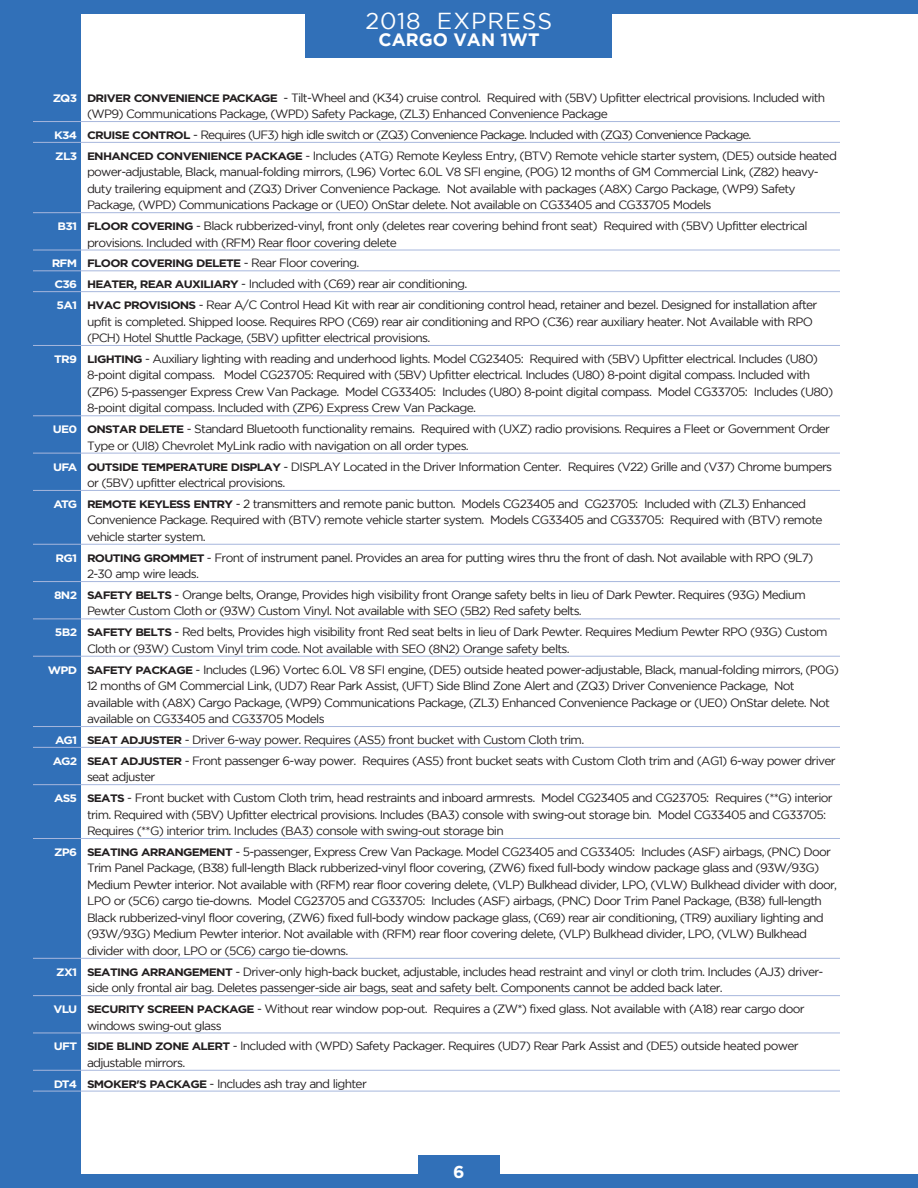
<style>
.page{position:relative;width:918px;height:1188px;background:#fff}
.page>*{position:absolute;margin:0;border:0;box-sizing:border-box;transform-origin:0 0}
.t1{font:23.1px "Gotham";letter-spacing:.045em;color:#fff}
.t2{font:700 17.85px "Gotham";letter-spacing:.005em;color:#fff}
.t3{font:700 17.25px "Gotham";color:#fff}
.TRY{font:12px/16.5px "Gotham";letter-spacing:-.06em;color:#231f20}
.TRY-2{font:12px "Gotham";letter-spacing:-.08em;color:#231f20}
.TRY-3{font:700 10.8px "Gotham";letter-spacing:-.06em;color:#231f20;scale:1.11 1}
.s1{font-weight:700;font-size:10.8px;color:#fff}
.s2{font-weight:700;font-size:10.8px}
.s3{color:#fff}
.s4{font-weight:400;font-size:12px}
</style>
<div class="page">
<div style="left:306px;top:7px;width:306px;height:51px;background:#3170b8"></div>
<div style="left:418px;top:1156px;width:82px;height:32px;background:#3170b8"></div>
<div style="left:0;top:0;width:918px;height:14px;background:#3170b8"></div>
<div style="left:0;top:1174px;width:918px;height:14px;background:#3170b8"></div>
<div style="left:0;top:0;width:81px;height:1188px;background:#3170b8"></div>
<hr style="left:33px;top:121px;width:807px;height:1px;background:#a7b7dd">
<hr style="left:33px;top:142px;width:807px;height:1px;background:#a7b7dd">
<hr style="left:33px;top:212px;width:807px;height:1px;background:#a7b7dd">
<hr style="left:33px;top:250px;width:807px;height:1px;background:#a7b7dd">
<hr style="left:33px;top:271px;width:807px;height:1px;background:#a7b7dd">
<hr style="left:33px;top:291px;width:807px;height:1px;background:#a7b7dd">
<hr style="left:33px;top:345px;width:807px;height:1px;background:#a7b7dd">
<hr style="left:33px;top:416px;width:807px;height:1px;background:#a7b7dd">
<hr style="left:33px;top:453px;width:807px;height:1px;background:#a7b7dd">
<hr style="left:33px;top:490px;width:807px;height:1px;background:#a7b7dd">
<hr style="left:33px;top:544px;width:807px;height:1px;background:#a7b7dd">
<hr style="left:33px;top:581px;width:807px;height:1px;background:#a7b7dd">
<hr style="left:33px;top:619px;width:807px;height:1px;background:#a7b7dd">
<hr style="left:33px;top:656px;width:807px;height:1px;background:#a7b7dd">
<hr style="left:33px;top:726px;width:807px;height:1px;background:#a7b7dd">
<hr style="left:33px;top:747px;width:807px;height:1px;background:#a7b7dd">
<hr style="left:33px;top:784px;width:807px;height:1px;background:#a7b7dd">
<hr style="left:33px;top:838px;width:807px;height:1px;background:#a7b7dd">
<hr style="left:33px;top:958px;width:807px;height:1px;background:#a7b7dd">
<hr style="left:33px;top:995px;width:807px;height:1px;background:#a7b7dd">
<hr style="left:33px;top:1033px;width:807px;height:1px;background:#a7b7dd">
<hr style="left:33px;top:1070px;width:807px;height:1px;background:#a7b7dd">
<hr style="left:33px;top:1091px;width:807px;height:1px;background:#a7b7dd">
<h1 class="t1" style="left:366px;top:8px;width:188px">2018 EXPRESS</h1>
<h2 class="t2" style="left:378px;top:29px;width:163px">CARGO VAN 1WT</h2>
<p class="TRY" style="left:87px;top:89px;width:740px;text-indent:-34px"><span class="s1">ZQ3</span> <span class="s2">DRIVER CONVENIENCE PACKAGE</span> - Tilt-Wheel and (K34) cruise control. Required with (5BV) Upfitter electrical provisions. Included with (WP9) Communications Package, (WPD) Safety Package, (ZL3) Enhanced Convenience Package</p>
<p class="TRY-2" style="left:54px;top:128px;width:699px"><span class="s1">K34</span> <span class="s2">CRUISE CONTROL</span> - Requires (UF3) high idle switch or (ZQ3) Convenience Package. Included with (ZQ3) Convenience Package.</p>
<p class="TRY" style="left:87px;top:147px;width:752px;text-indent:-32px"><span class="s1">ZL3</span> <span class="s2">ENHANCED CONVENIENCE PACKAGE</span> - Includes (ATG) Remote Keyless Entry, (BTV) Remote vehicle starter system, (DE5) outside heated power-adjustable, Black, manual-folding mirrors, (L96) Vortec 6.0L V8 SFI engine, (P0G) 12 months of GM Commercial Link, (Z82) heavy&shy;duty trailering equipment and (ZQ3) Driver Convenience Package. Not available with packages (A8X) Cargo Package, (WP9) Safety Package, (WPD) Communications Package or (UE0) OnStar delete. Not available on CG33405 and CG33705 Models</p>
<p class="TRY" style="left:87px;top:217px;width:722px;text-indent:-30px"><span class="s1">B31</span> <span class="s2">FLOOR COVERING</span> - Black rubberized-vinyl, front only (deletes rear covering behind front seat) Required with (5BV) Upfitter electrical provisions. Included with (RFM) Rear floor covering delete</p>
<p class="TRY-3" style="left:52px;top:257px;width:279px"><span class="s3">RFM</span> FLOOR COVERING DELETE <span class="s4">- Rear Floor covering.</span></p>
<p class="TRY" style="left:54px;top:276px;width:414px"><span class="s1">C36</span> <span class="s2">HEATER, REAR AUXILIARY</span> - Included with (C69) rear air conditioning.</p>
<p class="TRY" style="left:87px;top:296px;width:732px;text-indent:-30px"><span class="s1">5A1</span> <span class="s2">HVAC PROVISIONS</span> - Rear A/C Control Head Kit with rear air conditioning control head, retainer and bezel. Designed for installation after upfit is completed. Shipped loose. Requires RPO (C69) rear air conditioning and RPO (C36) rear auxiliary heater. Not Available with RPO (PCH) Hotel Shuttle Package, (5BV) upfitter electrical provisions.</p>
<p class="TRY" style="left:87px;top:350px;width:748px;text-indent:-33px"><span class="s1">TR9</span> <span class="s2">LIGHTING</span> - Auxiliary lighting with reading and underhood lights. Model CG23405: Required with (5BV) Upfitter electrical. Includes (U80)<br>8-point digital compass. Model CG23705: Required with (5BV) Upfitter electrical. Includes (U80) 8-point digital compass. Included with (ZP6) 5-passenger Express Crew Van Package. Model CG33405: Includes (U80) 8-point digital compass. Model CG33705: Includes (U80)<br>8-point digital compass. Included with (ZP6) Express Crew Van Package.</p>
<p class="TRY" style="left:87px;top:421px;width:745px;text-indent:-34px"><span class="s1">UE0</span> <span class="s2">ONSTAR DELETE</span> - Standard Bluetooth functionality remains. Required with (UXZ) radio provisions. Requires a Fleet or Government Order<br>Type or (UI8) Chevrolet MyLink radio with navigation on all order types.</p>
<p class="TRY" style="left:87px;top:458px;width:747px;text-indent:-34px"><span class="s1">UFA</span> <span class="s2">OUTSIDE TEMPERATURE DISPLAY</span> - DISPLAY Located in the Driver Information Center. Requires (V22) Grille and (V37) Chrome bumpers or (5BV) upfitter electrical provisions.</p>
<p class="TRY" style="left:87px;top:495px;width:737px;text-indent:-34px"><span class="s1">ATG</span> <span class="s2">REMOTE KEYLESS ENTRY</span> - 2 transmitters and remote panic button. Models CG23405 and CG23705: Included with (ZL3) Enhanced<br>Convenience Package. Required with (BTV) remote vehicle starter system. Models CG33405 and CG33705: Required with (BTV) remote vehicle starter system.</p>
<p class="TRY" style="left:87px;top:549px;width:728px;text-indent:-31px"><span class="s1">RG1</span> <span class="s2">ROUTING GROMMET</span> - Front of instrument panel. Provides an area for putting wires thru the front of dash. Not available with RPO (9L7)<br>2-30 amp wire leads.</p>
<p class="TRY" style="left:87px;top:586px;width:720px;text-indent:-33px"><span class="s1">8N2</span> <span class="s2">SAFETY BELTS</span> - Orange belts, Orange, Provides high visibility front Orange safety belts in lieu of Dark Pewter. Requires (93G) Medium<br>Pewter Custom Cloth or (93W) Custom Vinyl. Not available with SEO (5B2) Red safety belts.</p>
<p class="TRY" style="left:87px;top:624px;width:742px;text-indent:-32px"><span class="s1">5B2</span> <span class="s2">SAFETY BELTS</span> - Red belts, Provides high visibility front Red seat belts in lieu of Dark Pewter. Requires Medium Pewter RPO (93G) Custom<br>Cloth or (93W) Custom Vinyl trim code. Not available with SEO (8N2) Orange safety belts.</p>
<p class="TRY" style="left:87px;top:661px;width:754px;text-indent:-39px"><span class="s1">WPD</span> <span class="s2">SAFETY PACKAGE</span> - Includes (L96) Vortec 6.0L V8 SFI engine, (DE5) outside heated power-adjustable, Black, manual-folding mirrors, (P0G)<br>12 months of GM Commercial Link, (UD7) Rear Park Assist, (UFT) Side Blind Zone Alert and (ZQ3) Driver Convenience Package, Not available with (A8X) Cargo Package, (WP9) Communications Package, (ZL3) Enhanced Convenience Package or (UE0) OnStar delete. Not available on CG33405 and CG33705 Models</p>
<p class="TRY" style="left:55px;top:731px;width:531px"><span class="s1">AG1</span> <span class="s2">SEAT ADJUSTER</span> - Driver 6-way power. Requires (AS5) front bucket with Custom Cloth trim.</p>
<p class="TRY" style="left:87px;top:752px;width:750px;text-indent:-34px"><span class="s1">AG2</span> <span class="s2">SEAT ADJUSTER</span> - Front passenger 6-way power. Requires (AS5) front bucket seats with Custom Cloth trim and (AG1) 6-way power driver seat adjuster</p>
<p class="TRY" style="left:87px;top:789px;width:747px;text-indent:-33px"><span class="s1">AS5</span> <span class="s2">SEATS</span> - Front bucket with Custom Cloth trim, head restraints and inboard armrests. Model CG23405 and CG23705: Requires (**G) interior trim. Required with (5BV) Upfitter electrical provisions. Includes (BA3) console with swing-out storage bin. Model CG33405 and CG33705:<br>Requires (**G) interior trim. Includes (BA3) console with swing-out storage bin</p>
<p class="TRY" style="left:87px;top:843px;width:752px;text-indent:-33px"><span class="s1">ZP6</span> <span class="s2">SEATING ARRANGEMENT</span> - 5-passenger, Express Crew Van Package. Model CG23405 and CG33405: Includes (ASF) airbags, (PNC) Door Trim Panel Package, (B38) full-length Black rubberized-vinyl floor covering, (ZW6) fixed full-body window package glass and (93W/93G)<br>Medium Pewter interior. Not available with (RFM) rear floor covering delete, (VLP) Bulkhead divider, LPO, (VLW) Bulkhead divider with door, LPO or (5C6) cargo tie-downs. Model CG23705 and CG33705: Includes (ASF) airbags, (PNC) Door Trim Panel Package, (B38) full-length Black rubberized-vinyl floor covering, (ZW6) fixed full-body window package glass, (C69) rear air conditioning, (TR9) auxiliary lighting and (93W/93G) Medium Pewter interior. Not available with (RFM) rear floor covering delete, (VLP) Bulkhead divider, LPO, (VLW) Bulkhead divider with door, LPO or (5C6) cargo tie-downs.</p>
<p class="TRY" style="left:87px;top:963px;width:738px;text-indent:-31px"><span class="s1">ZX1</span> <span class="s2">SEATING ARRANGEMENT</span> - Driver-only high-back bucket, adjustable, includes head restraint and vinyl or cloth trim. Includes (AJ3) driver&shy;side only frontal air bag. Deletes passenger-side air bags, seat and safety belt. Components cannot be added back later.</p>
<p class="TRY" style="left:87px;top:1000px;width:719px;text-indent:-34px"><span class="s1">VLU</span> <span class="s2">SECURITY SCREEN PACKAGE</span> - Without rear window pop-out. Requires a (ZW*) fixed glass. Not available with (A18) rear cargo door windows swing-out glass</p>
<p class="TRY" style="left:87px;top:1038px;width:713px;text-indent:-33px"><span class="s1">UFT</span> <span class="s2">SIDE BLIND ZONE ALERT</span> - Included with (WPD) Safety Packager. Requires (UD7) Rear Park Assist and (DE5) outside heated power adjustable mirrors.</p>
<p class="TRY" style="left:54px;top:1075px;width:315px"><span class="s1">DT4</span> <span class="s2">SMOKER'S PACKAGE</span> - Includes ash tray and lighter</p>
<h3 class="t3" style="left:453px;top:1162px;width:13px">6</h3>
</div>
